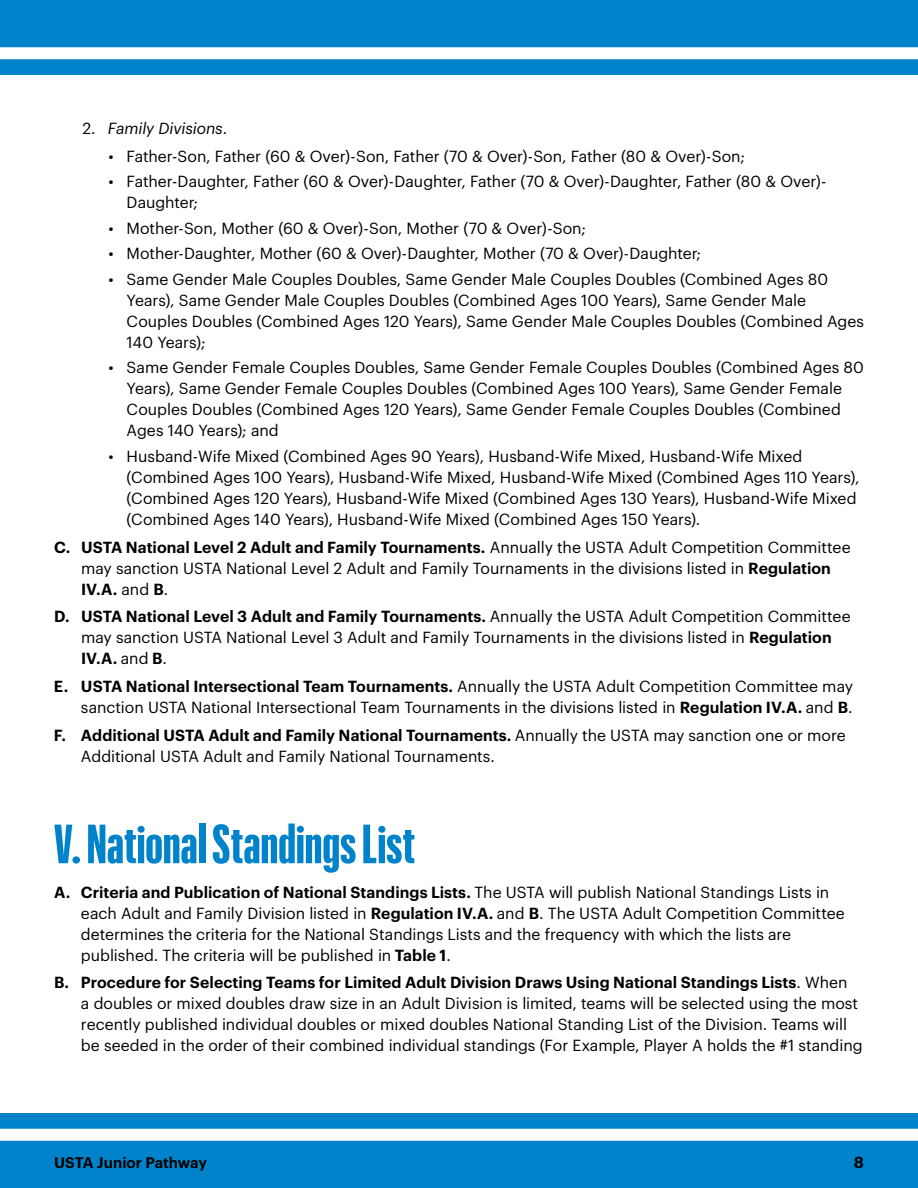
<style>
.page{position:relative;width:918px;height:1188px;background:#fff}
.page>*{position:absolute;margin:0;border:0;box-sizing:border-box;transform-origin:0 0}
.t1{font:700 54px "Graphik XX Cond";letter-spacing:.005em;color:#0083ca}
.t2{font:15.75px/21px "Graphik";color:#000}
.t3{font:italic 15.75px "Graphik";letter-spacing:-.005em;color:#000}
.t4{font:600 15.75px "Graphik";color:#000}
.t5{font:600 15px "Graphik";color:#000}
.s1{font-style:normal}
.s2{font-weight:600}
</style>
<div class="page">
<div style="left:0;top:1114px;width:918px;height:74px;background:#0083ca"></div>
<div style="left:0;top:1129px;width:918px;height:12px;background:#fff"></div>
<div style="left:0;top:0;width:918px;height:74px;background:#0083ca"></div>
<div style="left:0;top:47px;width:918px;height:12px;background:#fff"></div>
<p class="t3" style="left:82px;top:117px;width:146px"><span class="s1">2.</span> Family Divisions<span class="s1">.</span></p>
<p class="t2" style="left:109px;top:144px;width:638px">• Father-Son, Father (60 &amp; Over)-Son, Father (70 &amp; Over)-Son, Father (80 &amp; Over)-Son;</p>
<p class="t2" style="left:127px;top:170px;width:701px;text-indent:-18px">• Father-Daughter, Father (60 &amp; Over)-Daughter, Father (70 &amp; Over)-Daughter, Father (80 &amp; Over)-<br>Daughter;</p>
<p class="t2" style="left:109px;top:216px;width:479px">• Mother-Son, Mother (60 &amp; Over)-Son, Mother (70 &amp; Over)-Son;</p>
<p class="t2" style="left:109px;top:242px;width:594px">• Mother-Daughter, Mother (60 &amp; Over)-Daughter, Mother (70 &amp; Over)-Daughter;</p>
<p class="t2" style="left:127px;top:267px;width:739px;text-indent:-18px">• Same Gender Male Couples Doubles, Same Gender Male Couples Doubles (Combined Ages 80<br>Years), Same Gender Male Couples Doubles (Combined Ages 100 Years), Same Gender Male Couples Doubles (Combined Ages 120 Years), Same Gender Male Couples Doubles (Combined Ages 140 Years);</p>
<p class="t2" style="left:127px;top:356px;width:739px;text-indent:-18px">• Same Gender Female Couples Doubles, Same Gender Female Couples Doubles (Combined Ages 80<br>Years), Same Gender Female Couples Doubles (Combined Ages 100 Years), Same Gender Female Couples Doubles (Combined Ages 120 Years), Same Gender Female Couples Doubles (Combined Ages 140 Years); and</p>
<p class="t2" style="left:127px;top:444px;width:735px;text-indent:-18px">• Husband-Wife Mixed (Combined Ages 90 Years), Husband-Wife Mixed, Husband-Wife Mixed (Combined Ages 100 Years), Husband-Wife Mixed, Husband-Wife Mixed (Combined Ages 110 Years), (Combined Ages 120 Years), Husband-Wife Mixed (Combined Ages 130 Years), Husband-Wife Mixed (Combined Ages 140 Years), Husband-Wife Mixed (Combined Ages 150 Years).</p>
<p class="t2" style="left:81px;top:535px;width:771px;text-indent:-27px"><span class="s2">C. USTA National Level 2 Adult and Family Tournaments.</span> Annually the USTA Adult Competition Committee may sanction USTA National Level 2 Adult and Family Tournaments in the divisions listed in <span class="s2">Regulation<br>IV.A.</span> and <span class="s2">B</span>.</p>
<p class="t2" style="left:81px;top:605px;width:771px;text-indent:-27px"><span class="s2">D. USTA National Level 3 Adult and Family Tournaments.</span> Annually the USTA Adult Competition Committee may sanction USTA National Level 3 Adult and Family Tournaments in the divisions listed in <span class="s2">Regulation<br>IV.A.</span> and <span class="s2">B</span>.</p>
<p class="t2" style="left:54px;top:675px;width:801px;text-align:right"><span class="s2">E. USTA National Intersectional Team Tournaments.</span> Annually the USTA Adult Competition Committee may sanction USTA National Intersectional Team Tournaments in the divisions listed in <span class="s2">Regulation IV.A.</span> and <span class="s2">B</span>.</p>
<p class="t2" style="left:81px;top:723px;width:766px;text-indent:-27px"><span class="s2">F. Additional USTA Adult and Family National Tournaments.</span> Annually the USTA may sanction one or more<br>Additional USTA Adult and Family National Tournaments.</p>
<h1 class="t1" style="left:54px;top:808px;width:363px">V. National Standings List</h1>
<p class="t2" style="left:81px;top:880px;width:765px;text-indent:-27px"><span class="s2">A. Criteria and Publication of National Standings Lists.</span> The USTA will publish National Standings Lists in each Adult and Family Division listed in <span class="s2">Regulation IV.A.</span> and <span class="s2">B</span>. The USTA Adult Competition Committee determines the criteria for the National Standings Lists and the frequency with which the lists are published. The criteria will be published in <span class="s2">Table 1</span>.</p>
<p class="t2" style="left:81px;top:971px;width:783px;text-indent:-27px"><span class="s2">B. Procedure for Selecting Teams for Limited Adult Division Draws Using National Standings Lists</span>. When<br>a doubles or mixed doubles draw size in an Adult Division is limited, teams will be selected using the most recently published individual doubles or mixed doubles National Standing List of the Division. Teams will be seeded in the order of their combined individual standings (For Example, Player A holds the #1 standing</p>
<p class="t5" style="left:54px;top:1151px;width:154px">USTA Junior Pathway</p>
<p class="t4" style="left:854px;top:1151px;width:12px">8</p>
</div>
